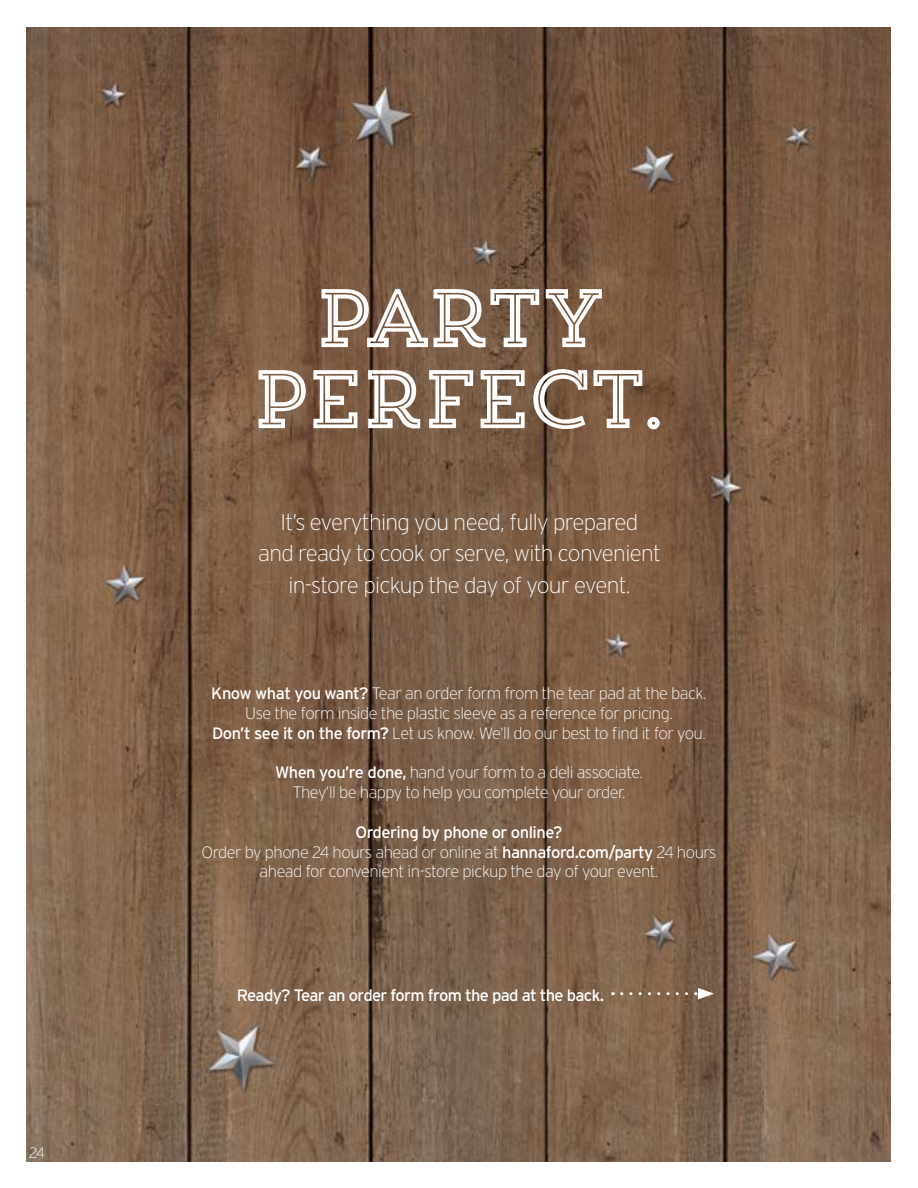
<style>
.page{position:relative;width:918px;height:1188px;background:#fff}
.page>*{position:absolute;margin:0;border:0;box-sizing:border-box;transform-origin:0 0}
.t1{font:82.5px/81px "Trend Slab Five";letter-spacing:-.1em;color:#fff;text-align:center}
.t2{font:200 22.5px/31.5px "Interstate";letter-spacing:-.03em;color:#fff;text-align:center}
.t3{font:200 16.5px/19.8px "Interstate";letter-spacing:-.03em;color:#fff;text-align:center}
.t4{font:16.5px "Interstate";letter-spacing:-.04em;color:#fff}
.t5{font:200 15px "Interstate";color:#fff}
.s1{font-weight:400}
</style>
<div class="page">
<img style="left:27px;top:27px;width:864px;height:1134px">
<svg style="left:622px;top:988px;width:92px;height:12px"></svg>
<p class="t5" style="left:29px;top:1144px;width:16px">18</p>
<p class="t5" style="left:29px;top:1144px;width:17px">24</p>
<h1 class="t1" style="left:249px;top:276px;width:422px">PARTY<br>PERFECT.</h1>
<h2 class="t2" style="left:258px;top:506px;width:404px">It’s everything you need, fully prepared<br>and ready to cook or serve, with convenient in-store pickup the day of your event.</h2>
<p class="t3" style="left:211px;top:683px;width:497px"><span class="s1">Know what you want?</span> Tear an order form from the tear pad at the back.<br>Use the form inside the plastic sleeve as a reference for pricing.<br><span class="s1">Don’t see it on the form?</span> Let us know. We’ll do our best to find it for you.</p>
<p class="t3" style="left:275px;top:763px;width:369px"><span class="s1">When you’re done,</span> hand your form to a deli associate.<br>They’ll be happy to help you complete your order.</p>
<p class="t3" style="left:201px;top:822px;width:517px"><span class="s1">Ordering by phone or online?<br></span>Order by phone 24 hours ahead or online at <span class="s1">hannaford.com/party</span> 24 hours ahead for convenient in-store pickup the day of your event.</p>
<p class="t4" style="left:237px;top:985px;width:369px">Ready? Tear an order form from the pad at the back.</p>
</div>
